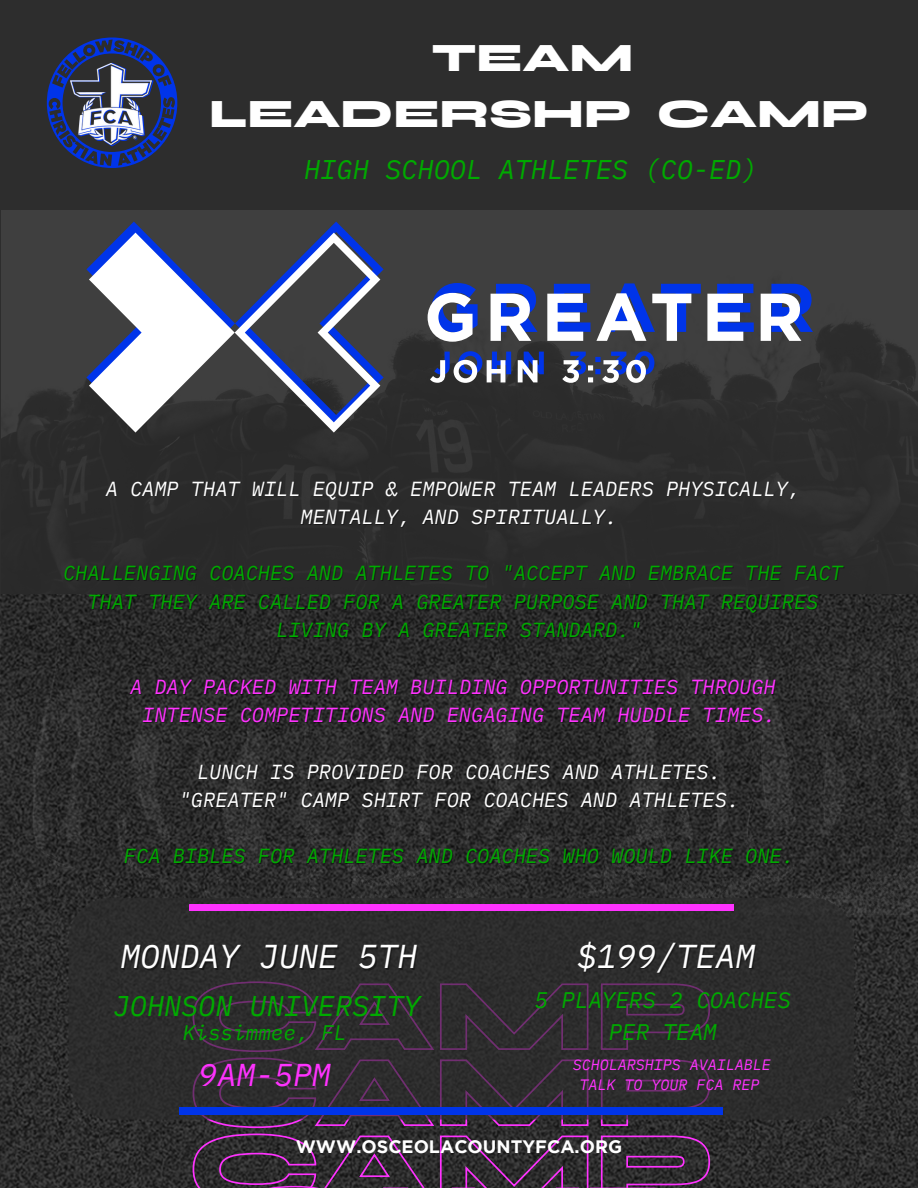
<style>
.page{position:relative;width:918px;height:1188px;background:#fff}
.page>*{position:absolute;margin:0;border:0;box-sizing:border-box;transform-origin:0 0}
.t1{font:800 40.5px/56.2px "Syne";color:#fff;text-align:center}
.t2{font:italic 33px "IBM Plex Mono";color:#fff}
.t3{font:italic 31.5px "IBM Plex Mono";color:#ff32ff}
.t4{font:italic 28.5px "IBM Plex Mono";color:#0a0}
.t5{font:italic 27px "IBM Plex Mono";color:#0a0}
.t6{font:italic 22.5px/31.5px "IBM Plex Mono";color:#0a0;text-align:center}
.t7{font:italic 21px "IBM Plex Mono";color:#0a0}
.t8{font:italic 20.25px/28.3px "IBM Plex Mono";color:#0a0;text-align:center}
.t9{font:italic 20.25px/28.3px "IBM Plex Mono";color:#fff}
.t10{font:italic 20.25px/28.3px "IBM Plex Mono";color:#ff32ff;text-align:right}
.t11{font:700 18px "Gotham";color:#fff}
.t12{font:italic 15px/20.2px "IBM Plex Mono";color:#ff32ff;text-align:center}
</style>
<div class="page">
<img style="left:0;top:0;width:918px;height:1188px">
<img style="left:2px;top:211px;width:916px;height:704px">
<div style="left:69px;top:898px;width:785px;height:222px;background:#2d2d2d"></div>
<svg style="left:193px;top:981px;width:517px;height:207px;background:#362c36"></svg>
<svg style="left:47px;top:38px;width:130px;height:130px;background:#1e2f67"></svg>
<div style="left:189px;top:905px;width:545px;height:6px;background:#ff32ff"></div>
<svg style="left:428px;top:283px;width:50px;height:59px"></svg>
<svg style="left:491px;top:284px;width:47px;height:57px"></svg>
<svg style="left:547px;top:284px;width:43px;height:57px"></svg>
<svg style="left:596px;top:283px;width:105px;height:58px"></svg>
<svg style="left:707px;top:284px;width:47px;height:57px"></svg>
<svg style="left:761px;top:284px;width:52px;height:57px"></svg>
<svg style="left:430px;top:351px;width:81px;height:32px"></svg>
<svg style="left:518px;top:352px;width:26px;height:30px"></svg>
<svg style="left:562px;top:351px;width:92px;height:32px"></svg>
<svg style="left:86px;top:222px;width:298px;height:211px"></svg>
<div style="left:179px;top:1107px;width:544px;height:8px;background:#0034e9"></div>
<img style="left:71px;top:64px;width:81px;height:81px">
<h1 class="t1" style="left:209px;top:30px;width:661px">TEAM<br>LEADERSHP CAMP</h1>
<h3 class="t5" style="left:304px;top:151px;width:455px">HIGH SCHOOL ATHLETES (CO-ED)</h3>
<p class="t9" style="left:301px;top:474px;width:501px;text-indent:-195px">A CAMP THAT WILL EQUIP &amp; EMPOWER TEAM LEADERS PHYSICALLY,<br>MENTALLY, AND SPIRITUALLY.</p>
<p class="t8" style="left:63px;top:559px;width:781px">CHALLENGING COACHES AND ATHLETES TO "ACCEPT AND EMBRACE THE FACT<br>THAT THEY ARE CALLED FOR A GREATER PURPOSE AND THAT REQUIRES<br>LIVING BY A GREATER STANDARD."</p>
<p class="t10" style="left:130px;top:672px;width:647px">A DAY PACKED WITH TEAM BUILDING OPPORTUNITIES THROUGH<br>INTENSE COMPETITIONS AND ENGAGING TEAM HUDDLE TIMES.</p>
<p class="t9" style="left:179px;top:757px;width:562px;text-align:center">LUNCH IS PROVIDED FOR COACHES AND ATHLETES. "GREATER" CAMP SHIRT FOR COACHES AND ATHLETES.</p>
<p class="t8" style="left:124px;top:842px;width:672px">FCA BIBLES FOR ATHLETES AND COACHES WHO WOULD LIKE ONE.</p>
<h2 class="t2" style="left:120px;top:935px;width:298px">MONDAY JUNE 5TH</h2>
<h2 class="t2" style="left:577px;top:934px;width:180px">$199/TEAM</h2>
<h3 class="t4" style="left:113px;top:987px;width:309px">JOHNSON UNIVERSITY</h3>
<p class="t7" style="left:183px;top:1018px;width:165px">Kissimmee, FL</p>
<p class="t6" style="left:534px;top:984px;width:258px">5 PLAYERS 2 COACHES<br>PER TEAM</p>
<h3 class="t3" style="left:199px;top:1054px;width:134px">9AM-5PM</h3>
<p class="t12" style="left:573px;top:1054px;width:199px">SCHOLARSHIPS AVAILABLE<br>TALK TO YOUR FCA REP</p>
<p class="t11" style="left:296px;top:1136px;width:328px">WWW.OSCEOLACOUNTYFCA.ORG</p>
</div>
